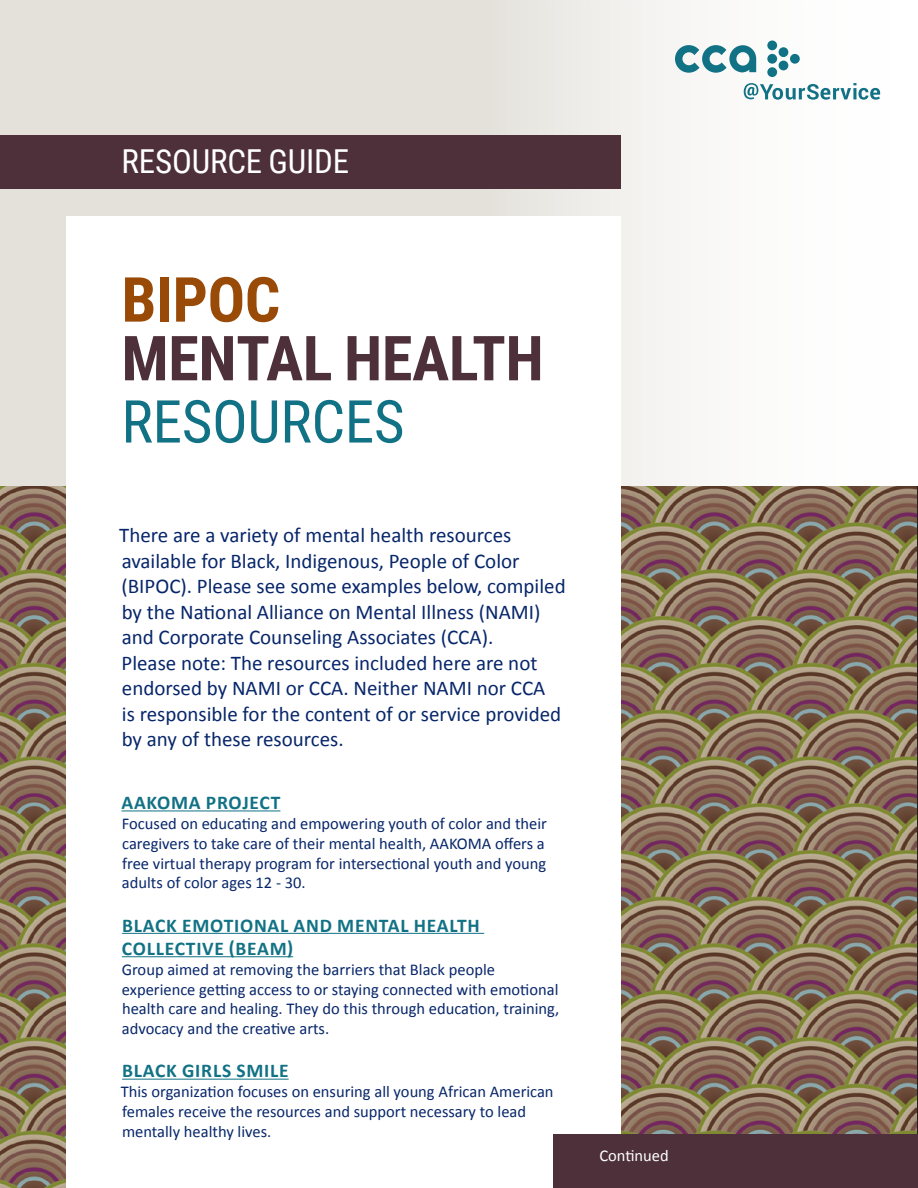
<style>
.page{position:relative;width:918px;height:1188px;background:#fff}
.page>*{position:absolute;margin:0;border:0;box-sizing:border-box;transform-origin:0 0}
.t1{font:700 62.1px "Roboto Condensed";letter-spacing:-.005em;color:#4d3039}
.t2{font:700 62.1px "Roboto Condensed";letter-spacing:-.005em;color:#994a06}
.t3{font:59.25px "Roboto Condensed";letter-spacing:-.005em;color:#127285}
.t4{font:33px "Roboto Condensed";letter-spacing:-.005em;color:#fff}
.t5{font:21px/25.5px "Calibri";color:#07266a}
.t6{font:700 19.5px/23.4px "Calibri";letter-spacing:.04em;color:#127285}
.t7{font:16.5px/19.8px "Calibri";color:#07266a}
.t8{font:16.5px "Calibri";color:#fff}
</style>
<div class="page">
<div style="left:0;top:0;width:918px;height:1188px;background:linear-gradient(to right,#dcd9d1,#fcfcfb)"></div>
<img style="left:0;top:486px;width:916px;height:702px">
<div style="left:66px;top:216px;width:555px;height:972px;background:#fff"></div>
<div style="left:0;top:135px;width:621px;height:54px;background:#4d3039"></div>
<hr style="left:122px;top:811px;width:158px;height:1px;background:#127285">
<hr style="left:122px;top:933px;width:362px;height:1px;background:#127285">
<hr style="left:122px;top:956px;width:171px;height:1px;background:#127285">
<hr style="left:122px;top:1079px;width:167px;height:1px;background:#127285">
<div style="left:554px;top:1134px;width:364px;height:54px;background:#4d3039"></div>
<div style="left:767px;top:41px;width:10px;height:9px;background:#127285;border-radius:50%"></div>
<div style="left:767px;top:54px;width:10px;height:10px;background:#127285;border-radius:50%"></div>
<div style="left:767px;top:67px;width:10px;height:10px;background:#127285;border-radius:50%"></div>
<div style="left:779px;top:61px;width:9px;height:9px;background:#127285;border-radius:50%"></div>
<div style="left:779px;top:47px;width:9px;height:10px;background:#127285;border-radius:50%"></div>
<div style="left:790px;top:54px;width:10px;height:10px;background:#127285;border-radius:50%"></div>
<svg style="left:675px;top:45px;width:81px;height:28px"></svg>
<svg style="left:744px;top:83px;width:136px;height:17px"></svg>
<p class="t4" style="left:122px;top:138px;width:229px">RESOURCE GUIDE</p>
<p class="t2" style="left:122px;top:256px;width:160px">BIPOC</p>
<p class="t1" style="left:122px;top:315px;width:424px">MENTAL HEALTH</p>
<p class="t3" style="left:122px;top:380px;width:285px">RESOURCES</p>
<p class="t5" style="left:119px;top:523px;width:448px">There are a variety of mental health resources available for Black, Indigenous, People of Color (BIPOC). Please see some examples below, compiled by the National Alliance on Mental Illness (NAMI) and Corporate Counseling Associates (CCA).<br>Please note: The resources included here are not endorsed by NAMI or CCA. Neither NAMI nor CCA<br>is responsible for the content of or service provided by any of these resources.</p>
<p class="t6" style="left:122px;top:791px;width:160px">AAKOMA PROJECT</p>
<p class="t7" style="left:122px;top:814px;width:427px">Focused on educating and empowering youth of color and their caregivers to take care of their mental health, AAKOMA offers a free virtual therapy program for intersectional youth and young adults of color ages 12 - 30.</p>
<p class="t6" style="left:122px;top:913px;width:359px">BLACK EMOTIONAL AND MENTAL HEALTH<br>COLLECTIVE (BEAM)</p>
<p class="t7" style="left:122px;top:960px;width:439px">Group aimed at removing the barriers that Black people experience getting access to or staying connected with emotional health care and healing. They do this through education, training, advocacy and the creative arts.</p>
<p class="t6" style="left:122px;top:1059px;width:168px">BLACK GIRLS SMILE</p>
<p class="t7" style="left:121px;top:1082px;width:434px">This organization focuses on ensuring all young African American females receive the resources and support necessary to lead mentally healthy lives.</p>
<p class="t8" style="left:599px;top:1146px;width:71px">Continued</p>
</div>
